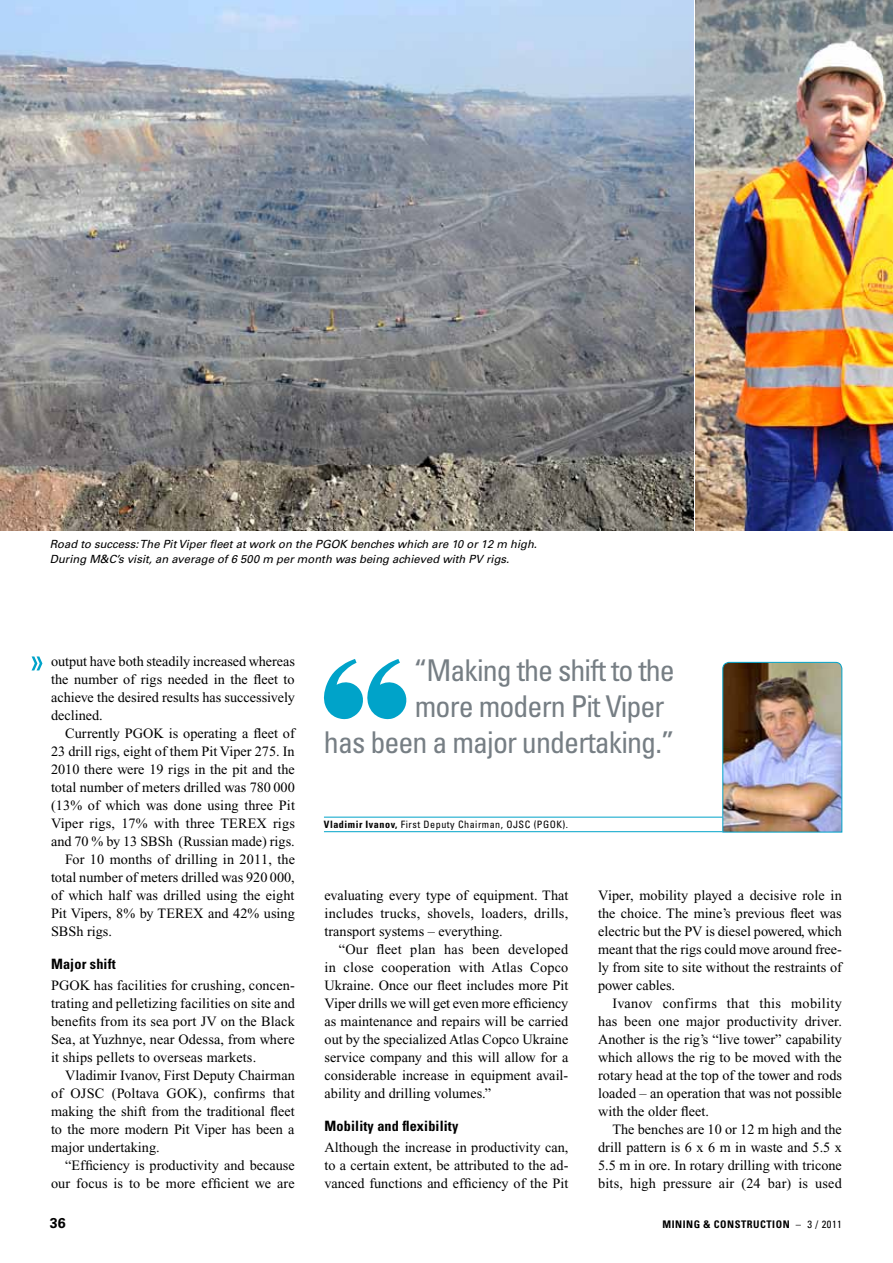
<style>
.page{position:relative;width:893px;height:1263px;background:#fff}
.page>*{position:absolute;margin:0;border:0;box-sizing:border-box;transform-origin:0 0}
.t1{font:condensed 30px "Univers";letter-spacing:-.03em;color:#767e84}
.t2{font:14.25px/18px "Times New Roman";color:#000;text-align:justify}
.t3{font:700 condensed 14.25px "Univers";letter-spacing:.01em;color:#000}
.t4{font:700 14.25px "Univers";color:#000}
.t5{font:italic 11.25px/15px "Univers";color:#000}
.t6{font:700 condensed 10.5px "Univers";letter-spacing:.05em;color:#000}
.t7{font:condensed 10.2px "Univers";letter-spacing:.05em;color:#000}
.s1{font-weight:700}
.s2{font-weight:400}
</style>
<div class="page">
<img style="left:0;top:0;width:693px;height:531px">
<img style="left:695px;top:0;width:198px;height:531px">
<img style="left:722px;top:662px;width:121px;height:171px">
<hr style="left:324px;top:831px;width:398px;height:1px;background:#00a3c9">
<hr style="left:324px;top:817px;width:398px;height:1px;background:#00a3c9">
<svg style="left:323px;top:659px;width:84px;height:60px"></svg>
<svg style="left:32px;top:656px;width:10px;height:14px"></svg>
<p class="t5" style="left:50px;top:536px;width:489px">Road to success: The Pit Viper fleet at work on the PGOK benches which are 10 or 12 m high.<br>During M&amp;C’s visit, an average of 6 500 m per month was being achieved with PV rigs.</p>
<p class="t2" style="left:51px;top:652px;width:245px">output have both steadily increased whereas the number of rigs needed in the fleet to achieve the desired results has successively declined.</p>
<p class="t2" style="left:65px;top:724px;width:231px">Currently PGOK is operating a fleet of</p>
<p class="t2" style="left:51px;top:742px;width:245px">23 drill rigs, eight of them Pit Viper 275. In</p>
<p class="t2" style="left:51px;top:760px;width:245px">2010 there were 19 rigs in the pit and the</p>
<p class="t2" style="left:51px;top:778px;width:245px">total number of meters drilled was 780 000</p>
<p class="t2" style="left:51px;top:796px;width:245px">(13% of which was done using three Pit</p>
<p class="t2" style="left:51px;top:814px;width:245px">Viper rigs, 17% with three TEREX rigs</p>
<p class="t2" style="left:51px;top:832px;width:245px">and 70 % by 13 SBSh (Russian made) rigs.</p>
<p class="t2" style="left:65px;top:850px;width:231px">For 10 months of drilling in 2011, the</p>
<p class="t2" style="left:51px;top:868px;width:245px">total number of meters drilled was 920 000,</p>
<p class="t2" style="left:51px;top:886px;width:245px">of which half was drilled using the eight</p>
<p class="t2" style="left:51px;top:904px;width:245px">Pit Vipers, 8% by TEREX and 42% using</p>
<p class="t2" style="left:51px;top:922px;width:62px">SBSh rigs.</p>
<p class="t3" style="left:51px;top:955px;width:66px">Major shift</p>
<p class="t2" style="left:51px;top:976px;width:246px">PGOK has facilities for crushing, concen&shy;trating and pelletizing facilities on site and benefits from its sea port JV on the Black Sea, at Yuzhnye, near Odessa, from where it ships pellets to overseas markets.</p>
<p class="t2" style="left:51px;top:1066px;width:245px;text-indent:14px">Vladimir Ivanov, First Deputy Chairman of OJSC (Poltava GOK), confirms that making the shift from the traditional fleet to the more modern Pit Viper has been a major undertaking.</p>
<p class="t2" style="left:51px;top:1156px;width:245px;text-align:right">“Efficiency is productivity and because our focus is to be more efficient we are</p>
<h1 class="t1" style="left:414px;top:652px;width:262px">“Making the shift to the</h1>
<h1 class="t1" style="left:415px;top:688px;width:251px">more modern Pit Viper</h1>
<h1 class="t1" style="left:324px;top:724px;width:352px">has been a major undertaking.”</h1>
<p class="t7" style="left:324px;top:818px;width:246px"><span class="s1">Vladimir Ivanov,</span> First Deputy Chairman, OJSC (PGOK).</p>
<p class="t2" style="left:325px;top:886px;width:245px">evaluating every type of equipment. That includes trucks, shovels, loaders, drills, transport systems – everything.</p>
<p class="t2" style="left:325px;top:940px;width:245px;text-indent:14px">“Our fleet plan has been developed in close cooperation with Atlas Copco Ukraine. Once our fleet includes more Pit Viper drills we will get even more efficiency as maintenance and repairs will be carried out by the specialized Atlas Copco Ukraine service company and this will allow for a considerable increase in equipment avail&shy;ability and drilling volumes.”</p>
<p class="t3" style="left:325px;top:1117px;width:135px">Mobility and flexibility</p>
<p class="t2" style="left:325px;top:1138px;width:245px">Although the increase in productivity can, to a certain extent, be attributed to the ad&shy;vanced functions and efficiency of the Pit</p>
<p class="t2" style="left:598px;top:886px;width:245px">Viper, mobility played a decisive role in the choice. The mine’s previous fleet was electric but the PV is diesel powered, which meant that the rigs could move around free&shy;ly from site to site without the restraints of power cables.</p>
<p class="t2" style="left:598px;top:994px;width:245px;text-indent:14px">Ivanov confirms that this mobility has been one major productivity driver.<br>Another is the rig’s “live tower” capability which allows the rig to be moved with the rotary head at the top of the tower and rods loaded – an operation that was not possible with the older fleet.</p>
<p class="t2" style="left:598px;top:1120px;width:245px;text-indent:14px">The benches are 10 or 12 m high and the drill pattern is 6 x 6 m in waste and 5.5 x 5.5 m in ore. In rotary drilling with tricone bits, high pressure air (24 bar) is used</p>
<p class="t4" style="left:50px;top:1214px;width:17px">36</p>
<p class="t6" style="left:662px;top:1218px;width:181px">Mining &amp; Construction <span class="s2">– 3 / 2011</span></p>
</div>
